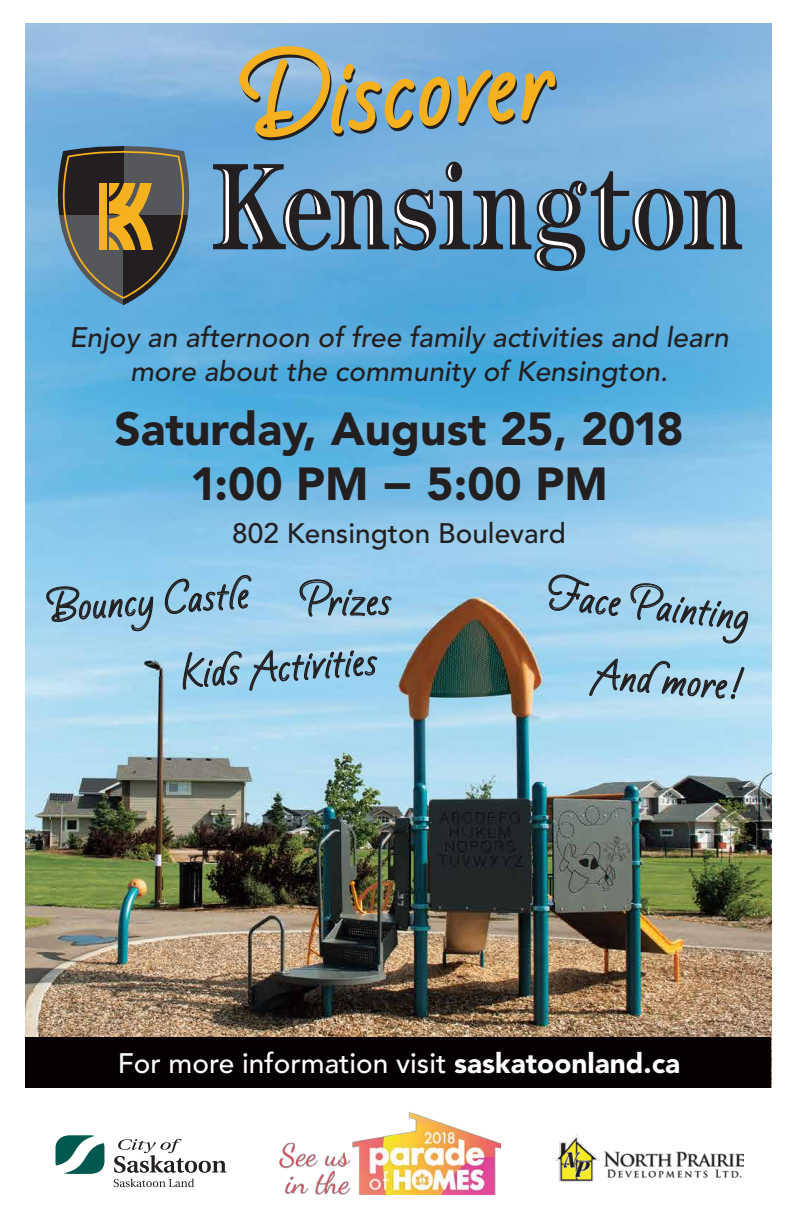
<style>
.page{position:relative;width:792px;height:1224px;background:#fff}
.page>*{position:absolute;margin:0;border:0;box-sizing:border-box;transform-origin:0 0}
.t1{font:900 46px/55.2px "Avenir LT Std";color:#231f20;text-align:center}
.t2{font:45px "Silver Script Flourishes";color:#231f20}
.t3{font:italic 500 28px/33.6px "Avenir LT Std";color:#231f20;text-align:center}
.t4{font:500 28px "Avenir LT Std";color:#fff}
.t5{font:500 28px "Avenir LT Std";color:#231f20}
.s1{font-weight:900}
</style>
<div class="page">
<img style="left:26px;top:23px;width:745px;height:1015px">
<div style="left:26px;top:1038px;width:745px;height:50px;background:#060000"></div>
<svg style="left:123px;top:300px;width:71px;height:5px"></svg>
<svg style="left:53px;top:300px;width:70px;height:5px"></svg>
<svg style="left:39px;top:23px;width:703px;height:277px;background:#739cb7"></svg>
<svg style="left:46px;top:540px;width:108px;height:107px;background:#8fc3e0"></svg>
<svg style="left:164px;top:574px;width:228px;height:155px;background:#99c7e0"></svg>
<svg style="left:548px;top:574px;width:201px;height:149px;background:#9ec9e0"></svg>
<img style="left:555px;top:1134px;width:189px;height:47px">
<svg style="left:55px;top:1135px;width:49px;height:39px"></svg>
<svg style="left:114px;top:1139px;width:113px;height:34px"></svg>
<svg style="left:114px;top:1179px;width:80px;height:8px"></svg>
<img style="left:279px;top:1112px;width:222px;height:83px">
<p class="t3" style="left:69px;top:322px;width:661px">Enjoy an afternoon of free family activities and learn more about the community of Kensington.</p>
<h1 class="t1" style="left:114px;top:401px;width:571px">Saturday, August 25, 2018<br>1:00 PM − 5:00 PM</h1>
<p class="t5" style="left:232px;top:517px;width:335px">802 Kensington Boulevard</p>
<h2 class="t2" style="left:46px;top:578px;width:204px;rotate:-4deg">Bouncy Castle</h2>
<h2 class="t2" style="left:300px;top:571px;width:93px">Prizes</h2>
<h2 class="t2" style="left:551px;top:565px;width:204px;rotate:6deg">Face Painting</h2>
<h2 class="t2" style="left:181px;top:645px;width:196px;rotate:-4deg">Kids Activities</h2>
<h2 class="t2" style="left:593px;top:645px;width:155px;rotate:4deg">And more!</h2>
<p class="t4" style="left:118px;top:1047px;width:564px">For more information visit <span class="s1">saskatoonland.ca</span></p>
</div>
